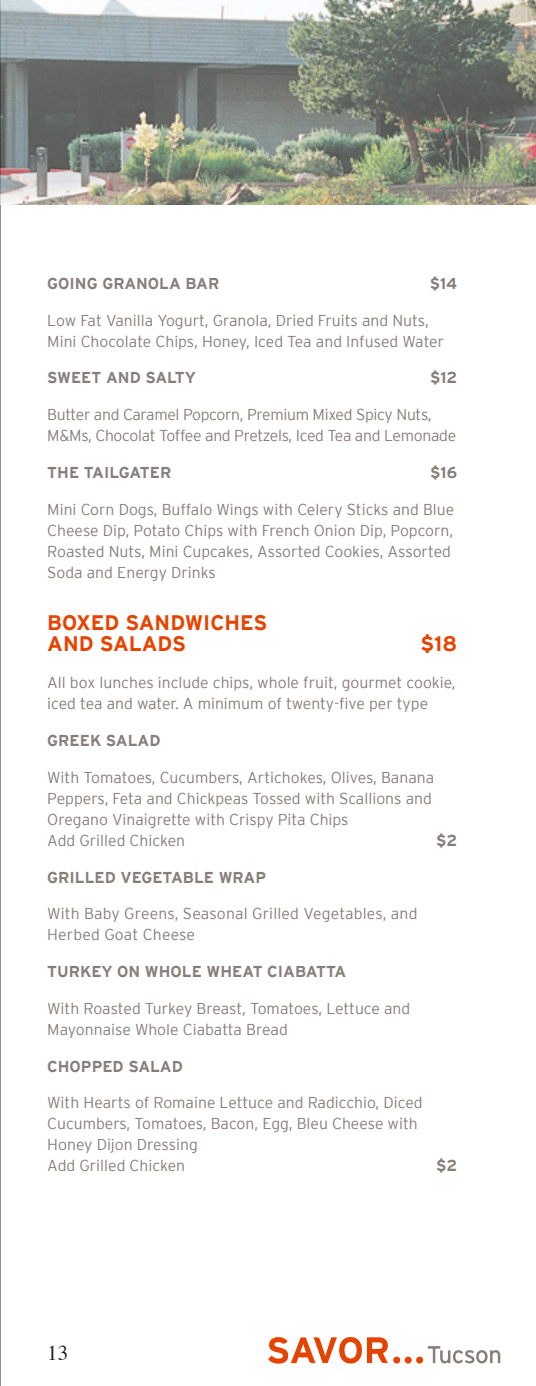
<style>
.page{position:relative;width:536px;height:1386px;background:#fff}
.page>*{position:absolute;margin:0;border:0;box-sizing:border-box;transform-origin:0 0}
.Title_1_5{font:700 21px/21px "Interstate";color:#e74300}
.t1{font:21px "Times";color:#231f20}
.body_last{font:300 15.75px/21px "Interstate";color:#877e7a}
.Title_3{font:700 15.75px "Interstate";color:#877e7a}
.body_last-2{font:300 15.75px/21px "Interstate";letter-spacing:-.02em;color:#877e7a}
.body_last-3{font:700 15.75px "Interstate";color:#877e7a}
</style>
<div class="page">
<hr style="left:0;top:0;width:1px;height:1386px;background:#231f20">
<img style="left:0;top:0;width:536px;height:205px">
<svg style="left:268px;top:1337px;width:119px;height:27px"></svg>
<svg style="left:393px;top:1346px;width:107px;height:18px"></svg>
<p class="Title_3" style="left:47px;top:274px;width:173px">GOING GRANOLA BAR</p>
<p class="Title_3" style="left:429px;top:274px;width:29px">$14</p>
<p class="body_last" style="left:47px;top:309px;width:398px">Low Fat Vanilla Yogurt, Granola, Dried Fruits and Nuts,<br>Mini Chocolate Chips, Honey, Iced Tea and Infused Water</p>
<p class="Title_3" style="left:47px;top:369px;width:150px">SWEET AND SALTY</p>
<p class="Title_3" style="left:430px;top:369px;width:29px">$12</p>
<p class="body_last-2" style="left:47px;top:404px;width:410px">Butter and Caramel Popcorn, Premium Mixed Spicy Nuts,<br>M&amp;Ms, Chocolat Toffee and Pretzels, Iced Tea and Lemonade</p>
<p class="Title_3" style="left:47px;top:463px;width:125px">THE TAILGATER</p>
<p class="Title_3" style="left:430px;top:463px;width:28px">$16</p>
<p class="body_last" style="left:47px;top:498px;width:408px">Mini Corn Dogs, Buffalo Wings with Celery Sticks and Blue Cheese Dip, Potato Chips with French Onion Dip, Popcorn, Roasted Nuts, Mini Cupcakes, Assorted Cookies, Assorted Soda and Energy Drinks</p>
<p class="Title_1_5" style="left:47px;top:612px;width:221px">BOXED SANDWICHES<br>AND SALADS</p>
<p class="Title_1_5" style="left:420px;top:633px;width:38px">$18</p>
<p class="body_last" style="left:47px;top:672px;width:410px">All box lunches include chips, whole fruit, gourmet cookie, iced tea and water. A minimum of twenty-five per type</p>
<p class="Title_3" style="left:47px;top:732px;width:115px">GREEK SALAD</p>
<p class="body_last" style="left:47px;top:767px;width:388px">With Tomatoes, Cucumbers, Artichokes, Olives, Banana Peppers, Feta and Chickpeas Tossed with Scallions and Oregano Vinaigrette with Crispy Pita Chips<br>Add Grilled Chicken</p>
<p class="body_last-3" style="left:436px;top:832px;width:22px">$2</p>
<p class="Title_3" style="left:47px;top:868px;width:220px">GRILLED VEGETABLE WRAP</p>
<p class="body_last" style="left:47px;top:903px;width:371px">With Baby Greens, Seasonal Grilled Vegetables, and<br>Herbed Goat Cheese</p>
<p class="Title_3" style="left:47px;top:963px;width:300px">TURKEY ON WHOLE WHEAT CIABATTA</p>
<p class="body_last" style="left:47px;top:998px;width:364px">With Roasted Turkey Breast, Tomatoes, Lettuce and<br>Mayonnaise Whole Ciabatta Bread</p>
<p class="Title_3" style="left:47px;top:1057px;width:137px">CHOPPED SALAD</p>
<p class="body_last" style="left:47px;top:1092px;width:377px">With Hearts of Romaine Lettuce and Radicchio, Diced Cucumbers, Tomatoes, Bacon, Egg, Bleu Cheese with Honey Dijon Dressing<br>Add Grilled Chicken</p>
<p class="body_last-3" style="left:436px;top:1157px;width:22px">$2</p>
<h1 class="t1" style="left:47px;top:1333px;width:22px">13</h1>
</div>
